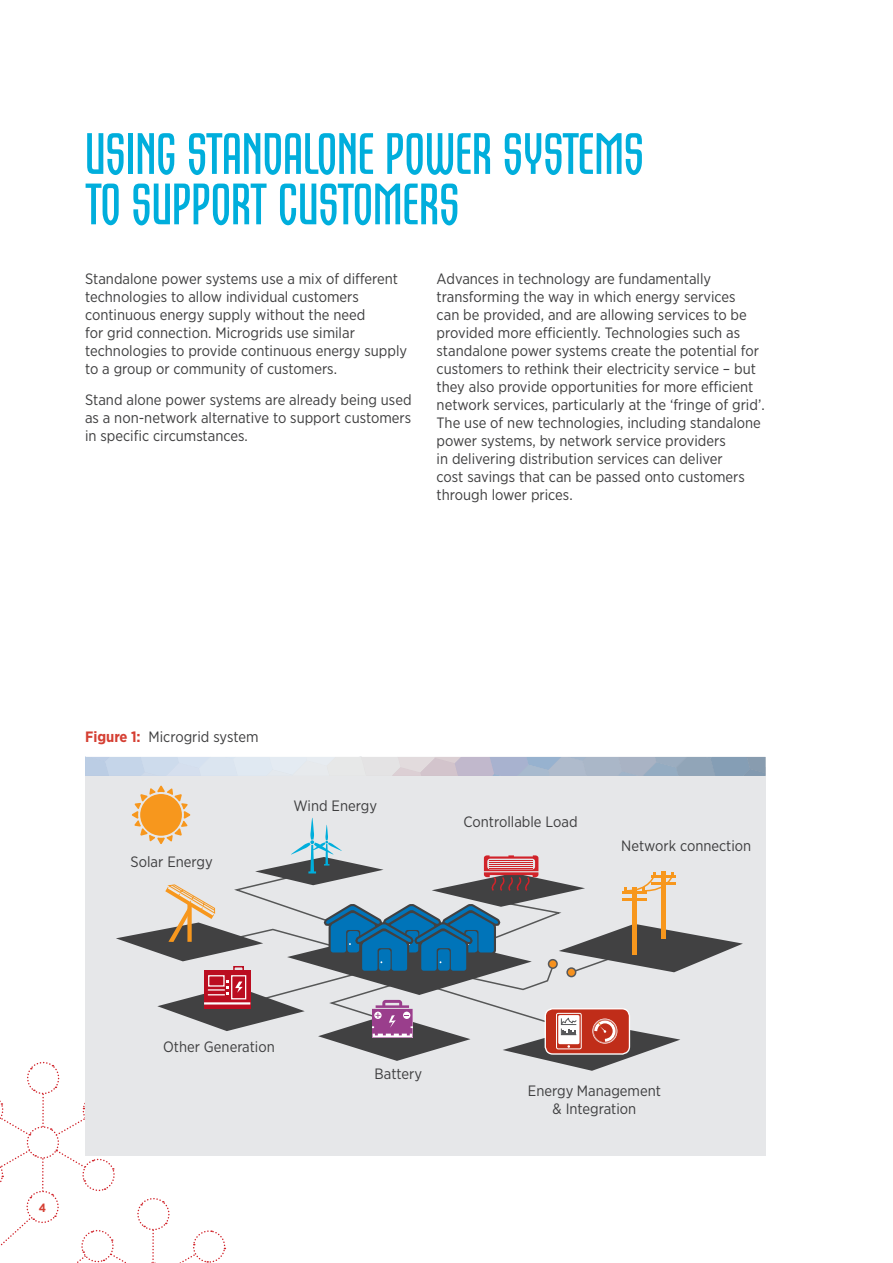
<style>
.page{position:relative;width:893px;height:1263px;background:#fff}
.page>*{position:absolute;margin:0;border:0;box-sizing:border-box;transform-origin:0 0}
.HEAD_A{font:700 59.4px/50.4px "Orbon ITC";color:#00aedc}
.Body{font:15px/18px "Gotham Narrow";color:#3e3e3f}
.t1{font:700 12px "Gotham Narrow";color:#d53f33}
.s1{font-weight:700;color:#d53f33}
</style>
<div class="page">
<div style="left:85px;top:767px;width:680px;height:388px;background:#e6e7e9"></div>
<svg style="left:85px;top:757px;width:680px;height:19px;background:#bfc8d7"></svg>
<svg style="left:0;top:785px;width:743px;height:478px"></svg>
<p class="HEAD_A" style="left:85px;top:130px;width:560px">USING STANDALONE POWER SYSTEMS<br>TO SUPPORT CUSTOMERS</p>
<p class="Body" style="left:85px;top:270px;width:324px">Standalone power systems use a mix of different technologies to allow individual customers continuous energy supply without the need<br>for grid connection. Microgrids use similar technologies to provide continuous energy supply to a group or community of customers.</p>
<p class="Body" style="left:85px;top:390px;width:328px;text-align:justify">Stand alone power systems are already being used as a non-network alternative to support customers in specific circumstances.</p>
<p class="Body" style="left:437px;top:270px;width:329px">Advances in technology are fundamentally transforming the way in which energy services<br>can be provided, and are allowing services to be provided more efficiently. Technologies such as standalone power systems create the potential for customers to rethink their electricity service – but they also provide opportunities for more efficient network services, particularly at the ‘fringe of grid’.<br>The use of new technologies, including standalone power systems, by network service providers<br>in delivering distribution services can deliver<br>cost savings that can be passed onto customers through lower prices.</p>
<p class="Body" style="left:85px;top:727px;width:175px"><span class="s1">Figure 1:</span> Microgrid system</p>
<p class="Body" style="left:131px;top:852px;width:84px">Solar Energy</p>
<p class="Body" style="left:293px;top:797px;width:85px">Wind Energy</p>
<p class="Body" style="left:463px;top:813px;width:116px">Controllable Load</p>
<p class="Body" style="left:621px;top:837px;width:132px">Network connection</p>
<p class="t1" style="left:39px;top:1200px;width:9px">4</p>
<p class="Body" style="left:163px;top:1038px;width:113px">Other Generation</p>
<p class="Body" style="left:375px;top:1064px;width:49px">Battery</p>
<p class="Body" style="left:528px;top:1081px;width:135px;text-align:center">Energy Management &amp; Integration</p>
</div>
